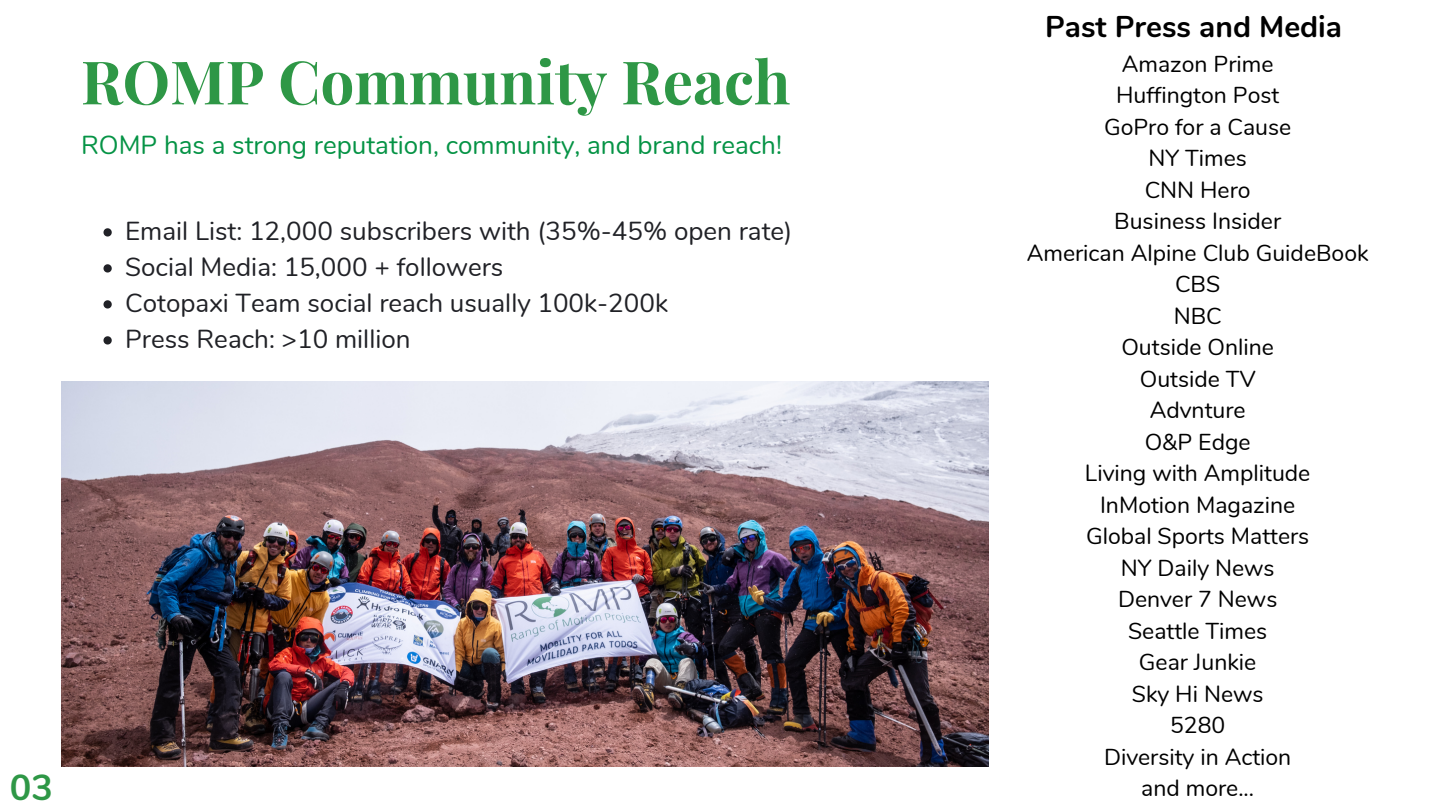
<style>
.page{position:relative;width:1440px;height:810px;background:#fff}
.page>*{position:absolute;margin:0;border:0;box-sizing:border-box;transform-origin:0 0}
.t1{font:700 60px "Playfair Display";color:#2e9746}
.t2{font:700 36px "Nunito";color:#2e9746}
.t3{font:700 30px "Nunito";color:#000}
.t4{font:26px/36px "Nunito";color:#202126}
.t5{font:26px "Nunito";color:#059345}
.t6{font:23px/31.5px "Nunito";color:#000;text-align:center}
</style>
<div class="page">
<img style="left:61px;top:381px;width:928px;height:386px">
<svg style="left:104px;top:228px;width:8px;height:9px"></svg>
<svg style="left:104px;top:264px;width:8px;height:9px"></svg>
<svg style="left:104px;top:300px;width:8px;height:9px"></svg>
<svg style="left:104px;top:336px;width:8px;height:9px"></svg>
<h1 class="t1" style="left:81px;top:40px;width:711px">ROMP Community Reach</h1>
<p class="t5" style="left:81px;top:128px;width:703px">ROMP has a strong reputation, community, and brand reach!</p>
<p class="t4" style="left:125px;top:214px;width:669px">Email List: 12,000 subscribers with (35%-45% open rate)<br>Social Media: 15,000 + followers<br>Cotopaxi Team social reach usually 100k-200k<br>Press Reach: &gt;10 million</p>
<h2 class="t2" style="left:10px;top:763px;width:45px">03</h2>
<h3 class="t3" style="left:1045px;top:6px;width:299px">Past Press and Media</h3>
<p class="t6" style="left:1027px;top:49px;width:343px">Amazon Prime<br>Huffington Post<br>GoPro for a Cause<br>NY Times<br>CNN Hero<br>Business Insider<br>American Alpine Club GuideBook<br>CBS<br>NBC<br>Outside Online<br>Outside TV<br>Advnture<br>O&amp;P Edge<br>Living with Amplitude<br>InMotion Magazine<br>Global Sports Matters<br>NY Daily News<br>Denver 7 News<br>Seattle Times<br>Gear Junkie<br>Sky Hi News<br>5280<br>Diversity in Action<br>and more...</p>
</div>
